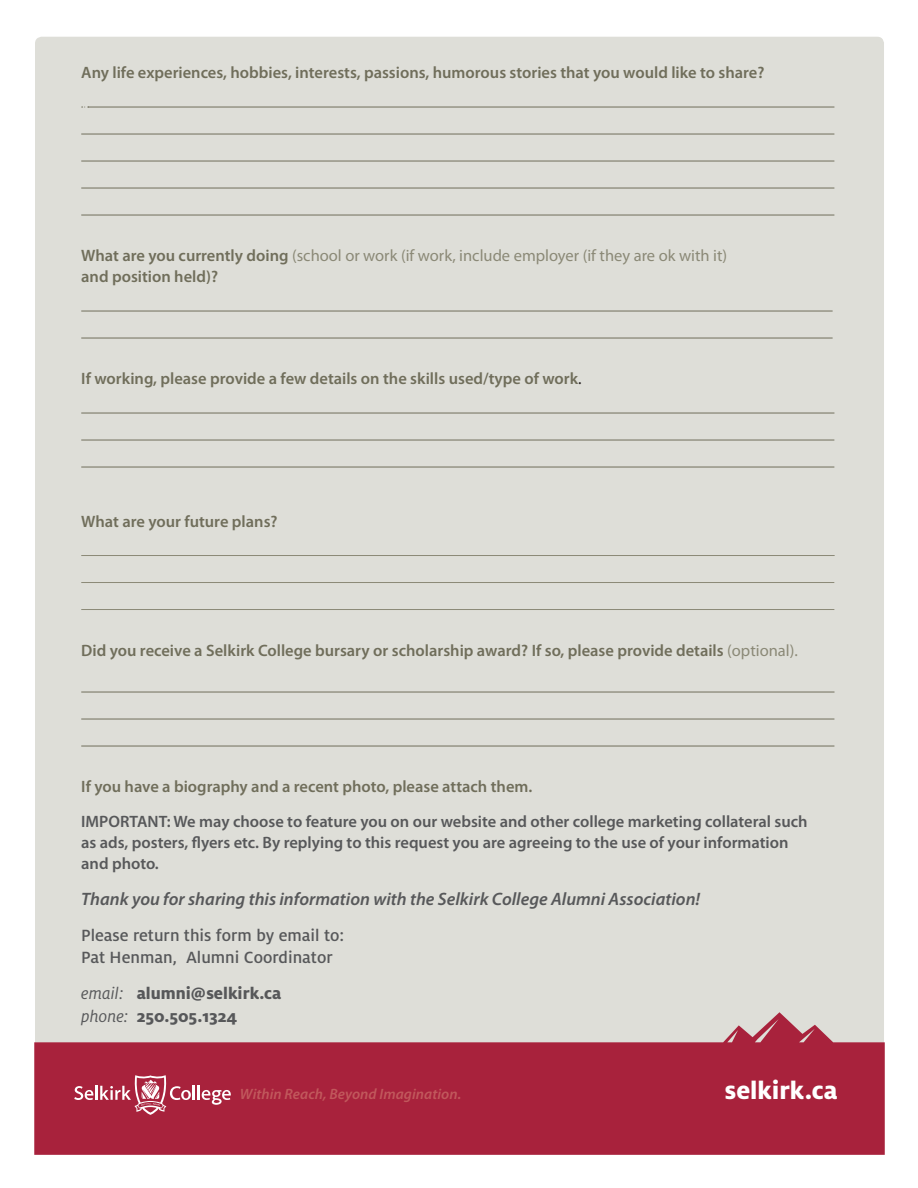
<style>
.page{position:relative;width:918px;height:1188px;background:#fff}
.page>*{position:absolute;margin:0;border:0;box-sizing:border-box;transform-origin:0 0}
.t1{font:800 27px "Milo OT";color:#fff}
.t2{font:italic 600 18px "Myriad Pro";color:#57585a}
.t3{font:500 18px/22.5px "Milo OT";color:#57585a}
.t4{font:800 18px/22.5px "Milo OT";color:#57585a}
.t5{font:600 16.5px "Myriad Pro";color:#706e5b}
.t6{font:600 16.5px/21px "Myriad Pro";color:#57585a}
.t7{font:16.5px/21px "Myriad Pro";color:#8b8977}
.t8{font:italic 600 15px "Myriad Pro";letter-spacing:.005em;color:#c1585c}
.s1{font-weight:600;color:#706e5b}
.s2{font-weight:400;color:#231f20}
.s3{font-weight:400;color:#8b8977}
.s4{font-weight:400;font-style:italic}
</style>
<div class="page">
<div style="left:35px;top:37px;width:849px;height:975px;background:#deded8"></div>
<svg style="left:34px;top:1012px;width:851px;height:143px;fill:#a8223c"></svg>
<svg style="left:74px;top:1086px;width:19px;height:14px"></svg>
<hr style="left:95px;top:1086px;width:3px;height:14px;background:#fff">
<svg style="left:100px;top:1075px;width:131px;height:40px"></svg>
<hr style="left:88px;top:107px;width:746px;height:1px;background:#706e5b">
<hr style="left:81px;top:134px;width:753px;height:1px;background:#706e5b">
<hr style="left:81px;top:161px;width:753px;height:1px;background:#706e5b">
<hr style="left:81px;top:188px;width:753px;height:1px;background:#706e5b">
<hr style="left:81px;top:215px;width:753px;height:1px;background:#706e5b">
<hr style="left:81px;top:311px;width:752px;height:1px;background:#706e5b">
<hr style="left:81px;top:338px;width:752px;height:1px;background:#706e5b">
<hr style="left:81px;top:413px;width:753px;height:1px;background:#706e5b">
<hr style="left:81px;top:440px;width:753px;height:1px;background:#706e5b">
<hr style="left:81px;top:467px;width:753px;height:1px;background:#706e5b">
<hr style="left:81px;top:555px;width:754px;height:1px;background:#8b8977">
<hr style="left:81px;top:582px;width:753px;height:1px;background:#8b8977">
<hr style="left:81px;top:609px;width:753px;height:1px;background:#8b8977">
<hr style="left:81px;top:692px;width:754px;height:1px;background:#706e5b">
<hr style="left:81px;top:719px;width:753px;height:1px;background:#706e5b">
<hr style="left:81px;top:746px;width:753px;height:1px;background:#706e5b">
<p class="t5" style="left:81px;top:62px;width:685px">Any life experiences, hobbies, interests, passions, humorous stories that you would like to share?</p>
<p class="t7" style="left:81px;top:245px;width:647px"><span class="s1">What are you currently doing</span> (school or work (if work, include employer (if they are ok with it) <span class="s1">and position held)?</span></p>
<p class="t5" style="left:81px;top:368px;width:502px">If working, please provide a few details on the skills used/type of work<span class="s2">.</span></p>
<p class="t5" style="left:81px;top:511px;width:198px">What are your future plans?</p>
<p class="t5" style="left:81px;top:640px;width:718px">Did you receive a Selkirk College bursary or scholarship award? If so, please provide details <span class="s3">(optional).</span></p>
<p class="t5" style="left:81px;top:776px;width:453px">If you have a biography and a recent photo, please attach them.</p>
<p class="t6" style="left:81px;top:810px;width:728px">IMPORTANT: We may choose to feature you on our website and other college marketing collateral such as ads, posters, flyers etc. By replying to this request you are agreeing to the use of your information and photo.</p>
<p class="t2" style="left:81px;top:887px;width:620px">Thank you for sharing this information with the Selkirk College Alumni Association!</p>
<p class="t3" style="left:81px;top:924px;width:264px">Please return this form by email to:<br>Pat Henman, Alumni Coordinator</p>
<p class="t4" style="left:81px;top:982px;width:202px"><span class="s4">email:</span> alumni@selkirk.ca <span class="s4">phone:</span> 250.505.1324</p>
<p class="t8" style="left:240px;top:1085px;width:223px">Within Reach, Beyond Imagination.</p>
<p class="t1" style="left:725px;top:1075px;width:114px">selkirk.ca</p>
</div>
